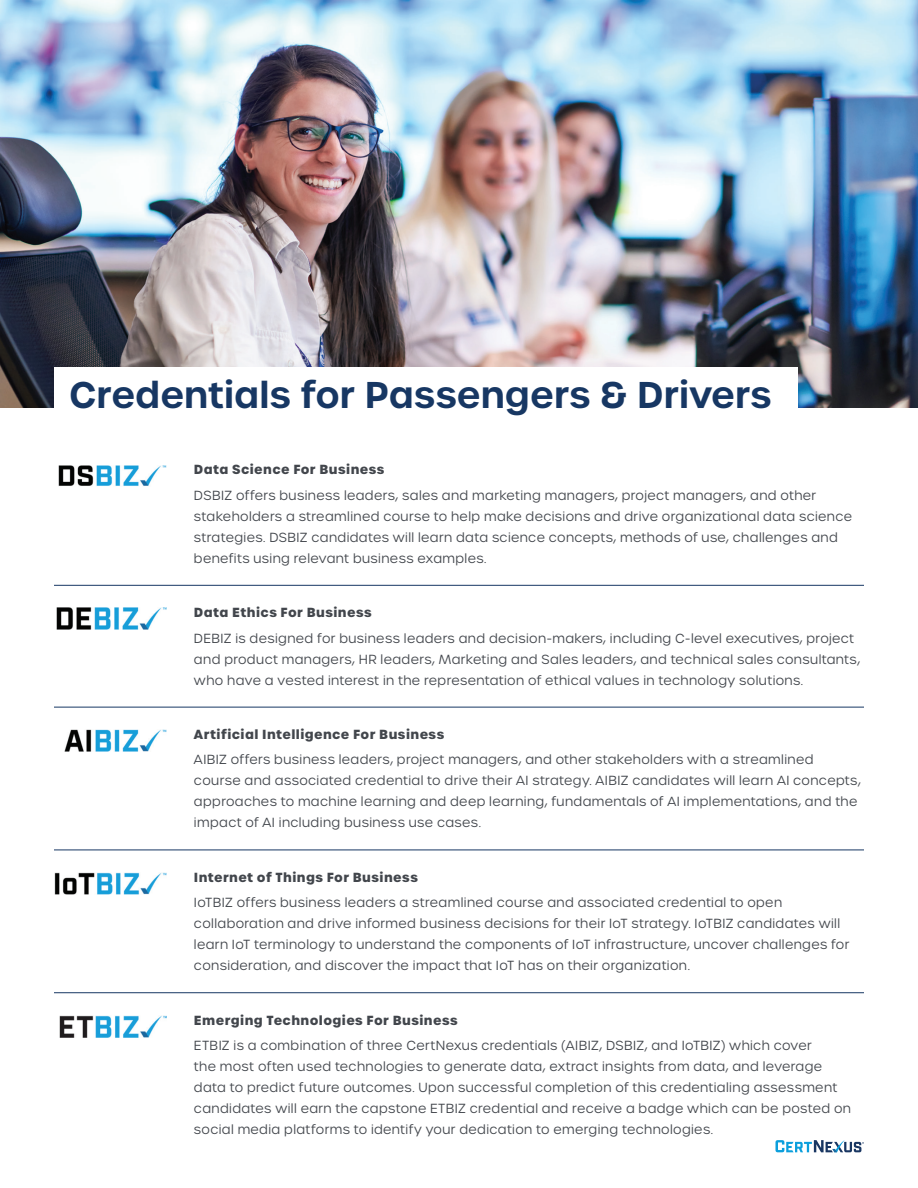
<style>
.page{position:relative;width:918px;height:1188px;background:#fff}
.page>*{position:absolute;margin:0;border:0;box-sizing:border-box;transform-origin:0 0}
.t1{font:600 36px "Urbane";color:#173763}
.t2{font:300 12.75px/21px "Urbane";letter-spacing:.03em;color:#42464c}
.t3{font:700 12.75px "Urbane";letter-spacing:.03em;color:#42464c}
</style>
<div class="page">
<svg style="left:776px;top:1140px;width:88px;height:12px"></svg>
<img style="left:0;top:0;width:918px;height:408px">
<div style="left:54px;top:367px;width:744px;height:56px;background:#fff"></div>
<img style="left:58px;top:465px;width:108px;height:21px">
<img style="left:56px;top:608px;width:110px;height:22px">
<img style="left:64px;top:730px;width:102px;height:22px">
<img style="left:54px;top:872px;width:112px;height:22px">
<img style="left:59px;top:1015px;width:107px;height:22px">
<hr style="left:54px;top:585px;width:810px;height:1px;background:#173763">
<hr style="left:54px;top:707px;width:810px;height:1px;background:#173763">
<hr style="left:54px;top:850px;width:810px;height:1px;background:#173763">
<hr style="left:54px;top:992px;width:810px;height:1px;background:#173763">
<h1 class="t1" style="left:69px;top:371px;width:704px">Credentials for Passengers &amp; Drivers</h1>
<p class="t3" style="left:194px;top:461px;width:192px">Data Science For Business</p>
<p class="t2" style="left:194px;top:485px;width:660px">DSBIZ offers business leaders, sales and marketing managers, project managers, and other stakeholders a streamlined course to help make decisions and drive organizational data science strategies. DSBIZ candidates will learn data science concepts, methods of use, challenges and benefits using relevant business examples.</p>
<p class="t3" style="left:194px;top:604px;width:179px">Data Ethics For Business</p>
<p class="t2" style="left:194px;top:628px;width:668px">DEBIZ is designed for business leaders and decision-makers, including C-level executives, project and product managers, HR leaders, Marketing and Sales leaders, and technical sales consultants, who have a vested interest in the representation of ethical values in technology solutions.</p>
<p class="t3" style="left:194px;top:725px;width:252px">Artificial Intelligence For Business</p>
<p class="t2" style="left:194px;top:749px;width:668px">AIBIZ offers business leaders, project managers, and other stakeholders with a streamlined course and associated credential to drive their AI strategy. AIBIZ candidates will learn AI concepts, approaches to machine learning and deep learning, fundamentals of AI implementations, and the impact of AI including business use cases.</p>
<p class="t3" style="left:194px;top:868px;width:225px">Internet of Things For Business</p>
<p class="t2" style="left:194px;top:892px;width:657px">IoTBIZ offers business leaders a streamlined course and associated credential to open collaboration and drive informed business decisions for their IoT strategy. IoTBIZ candidates will learn IoT terminology to understand the components of IoT infrastructure, uncover challenges for consideration, and discover the impact that IoT has on their organization.</p>
<p class="t3" style="left:194px;top:1011px;width:265px">Emerging Technologies For Business</p>
<p class="t2" style="left:194px;top:1035px;width:659px">ETBIZ is a combination of three CertNexus credentials (AIBIZ, DSBIZ, and IoTBIZ) which cover<br>the most often used technologies to generate data, extract insights from data, and leverage data to predict future outcomes. Upon successful completion of this credentialing assessment candidates will earn the capstone ETBIZ credential and receive a badge which can be posted on social media platforms to identify your dedication to emerging technologies.</p>
</div>
